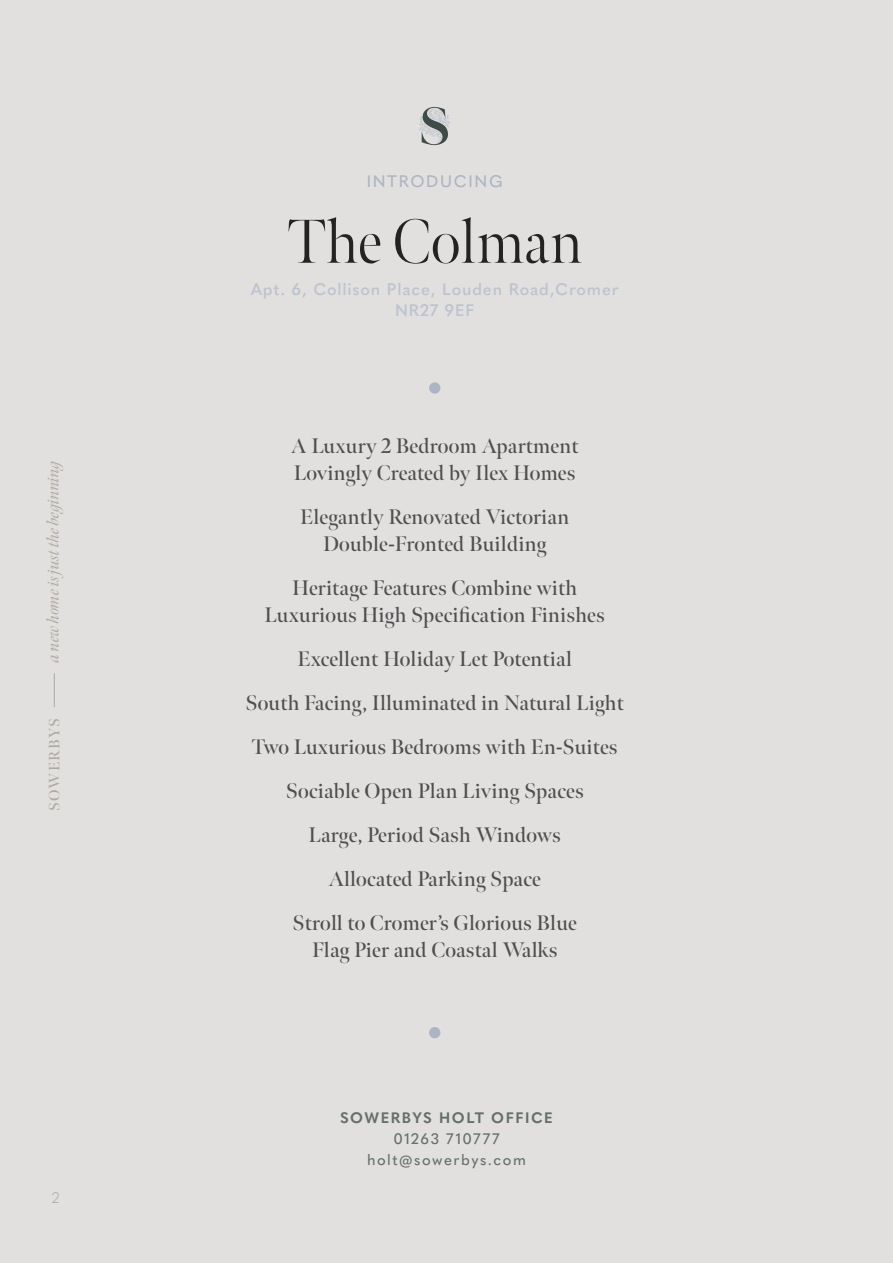
<style>
.page{position:relative;width:893px;height:1263px;background:#e2e0df}
.page>*{position:absolute;margin:0;border:0;box-sizing:border-box;transform-origin:0 0}
.t1{font:300 62.25px "Meno Banner";color:#232323}
.t2{font:600 21px/44px "Meno Banner";letter-spacing:.01em;color:#4f4f4f;text-align:center}
.t3{font:600 16.5px/21px "Quasimoda";letter-spacing:.05em;color:#bcc4d0;text-align:center}
.t4{font:italic 16.5px "Meno Banner";letter-spacing:-.01em;color:#ada8a0}
.t5{font:500 16.5px "Quasimoda";letter-spacing:.1em;color:#abb5c4}
.t6{font:500 15px/21px "Quasimoda";letter-spacing:.1em;color:#656f6c;text-align:center}
.t7{font:700 15px "Quasimoda";letter-spacing:.1em;color:#656f6c}
.t8{font:600 15px "Meno Banner";letter-spacing:.08em;color:#ada8a0}
.t9{font:300 15px "Quasimoda";color:#ada8a0}
</style>
<div class="page">
<hr style="left:54px;top:673px;width:1px;height:34px;background:#ada8a0">
<div style="left:429px;top:382px;width:11px;height:12px;background:#abb5c4;border-radius:50%"></div>
<div style="left:429px;top:1027px;width:11px;height:11px;background:#abb5c4;border-radius:50%"></div>
<svg style="left:419px;top:107px;width:31px;height:38px"></svg>
<p class="t4" style="left:43px;top:662px;width:206px;rotate:-90deg">a new home is just the beginning</p>
<p class="t8" style="left:45px;top:811px;width:94px;rotate:-90deg">SOWERBYS</p>
<p class="t9" style="left:52px;top:1186px;width:9px">2</p>
<p class="t5" style="left:367px;top:168px;width:138px">INTRODUCING</p>
<h1 class="t1" style="left:287px;top:204px;width:296px">The Colman</h1>
<p class="t3" style="left:251px;top:278px;width:370px">Apt. 6, Collison Place, Louden Road,Cromer<br>NR27 9EF</p>
<p class="t2" style="left:291px;top:432px;width:289px;line-height:27px;text-align:left">A Luxury 2 Bedroom Apartment<br>Lovingly Created by Ilex Homes</p>
<p class="t2" style="left:300px;top:503px;width:271px;line-height:27px">Elegantly Renovated Victorian<br>Double-Fronted Building</p>
<p class="t2" style="left:265px;top:574px;width:342px;line-height:27px">Heritage Features Combine with<br>Luxurious High Specification Finishes</p>
<p class="t2" style="left:246px;top:637px;width:380px">Excellent Holiday Let Potential<br>South Facing, Illuminated in Natural Light Two Luxurious Bedrooms with En-Suites Sociable Open Plan Living Spaces<br>Large, Period Sash Windows<br>Allocated Parking Space<br>Stroll to Cromer’s Glorious Blue</p>
<p class="t2" style="left:312px;top:928px;width:247px">Flag Pier and Coastal Walks</p>
<p class="t7" style="left:340px;top:1106px;width:214px">SOWERBYS HOLT OFFICE</p>
<p class="t6" style="left:367px;top:1127px;width:160px">01263 710777 holt@sowerbys.com</p>
</div>
